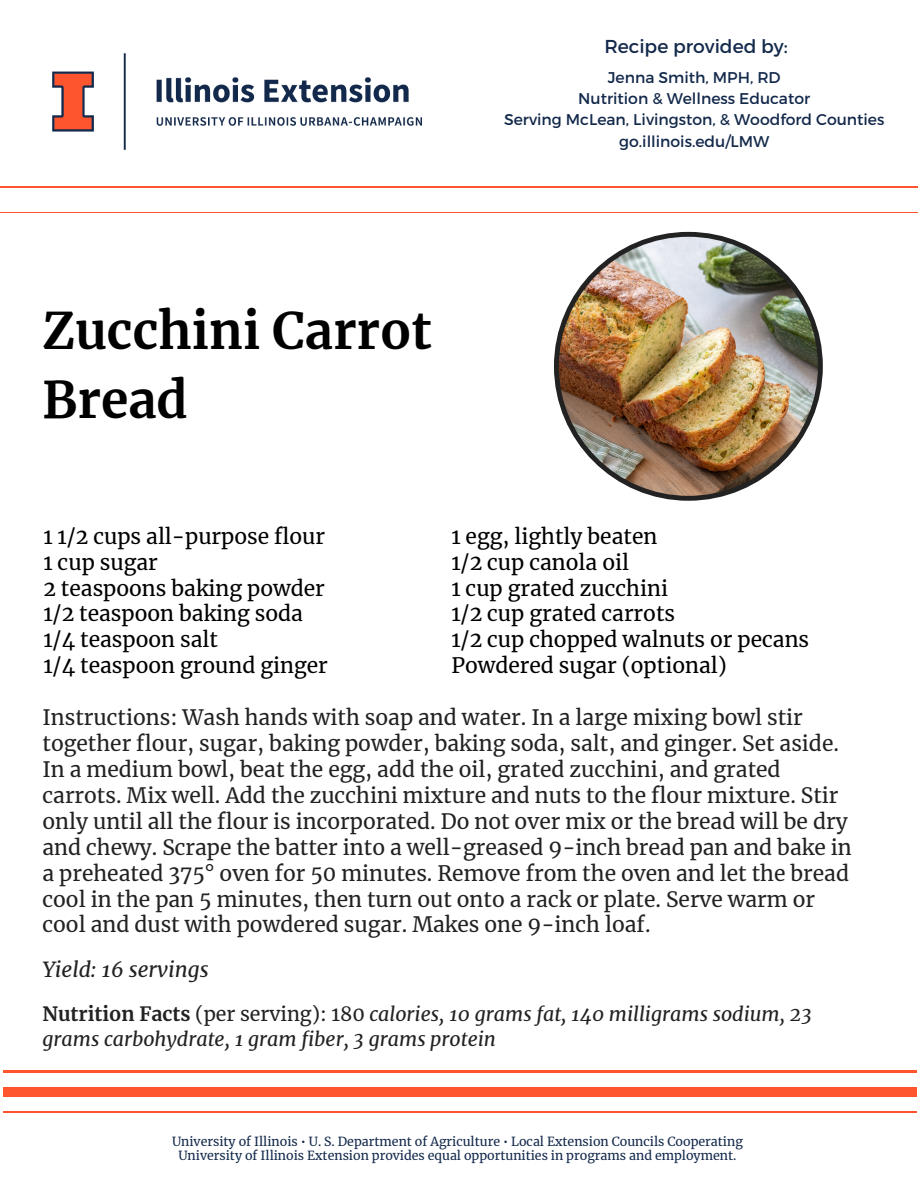
<style>
.page{position:relative;width:918px;height:1188px;background:#fff}
.page>*{position:absolute;margin:0;border:0;box-sizing:border-box;transform-origin:0 0}
.t1{font:700 49.8px/68.7px "Merriweather";color:#000}
.t2{font:21px/25.8px "Merriweather";color:#222}
.t3{font:21px/25.8px "Merriweather";color:#000}
.t4{font:italic 21px "Merriweather";color:#222}
.t5{font:italic 19.5px/24.8px "Merriweather";color:#222}
.t6{font:18.75px "Montserrat";color:#13294b}
.t7{font:15.6px/21.3px "Montserrat";color:#13294b;text-align:center}
.t8{font:12.45px/14.7px "Merriweather";color:#13294b;text-align:center}
.s1{font-weight:700;font-style:normal}
.s2{font-style:normal}
</style>
<div class="page">
<hr style="left:0;top:186px;width:918px;height:2px;background:#ff552e">
<hr style="left:0;top:212px;width:918px;height:1px;background:#ff552e">
<hr style="left:3px;top:1071px;width:914px;height:2px;background:#ff552e">
<div style="left:3px;top:1087px;width:914px;height:10px;background:#ff552e"></div>
<hr style="left:3px;top:1111px;width:914px;height:1px;background:#ff552e">
<img style="left:554px;top:232px;width:269px;height:269px">
<img style="left:52px;top:53px;width:370px;height:97px">
<p class="t6" style="left:604px;top:35px;width:185px">Recipe provided by:</p>
<p class="t7" style="left:504px;top:66px;width:382px">Jenna Smith, MPH, RD<br>Nutrition &amp; Wellness Educator<br>Serving McLean, Livingston, &amp; Woodford Counties go.illinois.edu/LMW</p>
<h1 class="t1" style="left:42px;top:297px;width:391px">Zucchini Carrot<br>Bread</h1>
<p class="t3" style="left:43px;top:523px;width:286px">1 1/2 cups all-purpose flour<br>1 cup sugar<br>2 teaspoons baking powder<br>1/2 teaspoon baking soda<br>1/4 teaspoon salt<br>1/4 teaspoon ground ginger</p>
<p class="t3" style="left:451px;top:523px;width:359px">1 egg, lightly beaten<br>1/2 cup canola oil<br>1 cup grated zucchini<br>1/2 cup grated carrots<br>1/2 cup chopped walnuts or pecans<br>Powdered sugar (optional)</p>
<p class="t2" style="left:42px;top:705px;width:811px">Instructions: Wash hands with soap and water. In a large mixing bowl stir together flour, sugar, baking powder, baking soda, salt, and ginger. Set aside.<br>In a medium bowl, beat the egg, add the oil, grated zucchini, and grated carrots. Mix well. Add the zucchini mixture and nuts to the flour mixture. Stir only until all the flour is incorporated. Do not over mix or the bread will be dry and chewy. Scrape the batter into a well-greased 9-inch bread pan and bake in a preheated 375° oven for 50 minutes. Remove from the oven and let the bread cool in the pan 5 minutes, then turn out onto a rack or plate. Serve warm or cool and dust with powdered sugar. Makes one 9-inch loaf.</p>
<p class="t4" style="left:42px;top:956px;width:168px">Yield: 16 servings</p>
<p class="t5" style="left:42px;top:1002px;width:771px"><span class="s1">Nutrition Facts</span> <span class="s2">(per serving): 180</span> calories, 10 grams fat, 140 milligrams sodium, 23 grams carbohydrate, 1 gram fiber, 3 grams protein</p>
<p class="t8" style="left:172px;top:1134px;width:572px">University of Illinois • U. S. Department of Agriculture • Local Extension Councils Cooperating<br>University of Illinois Extension provides equal opportunities in programs and employment.</p>
</div>
